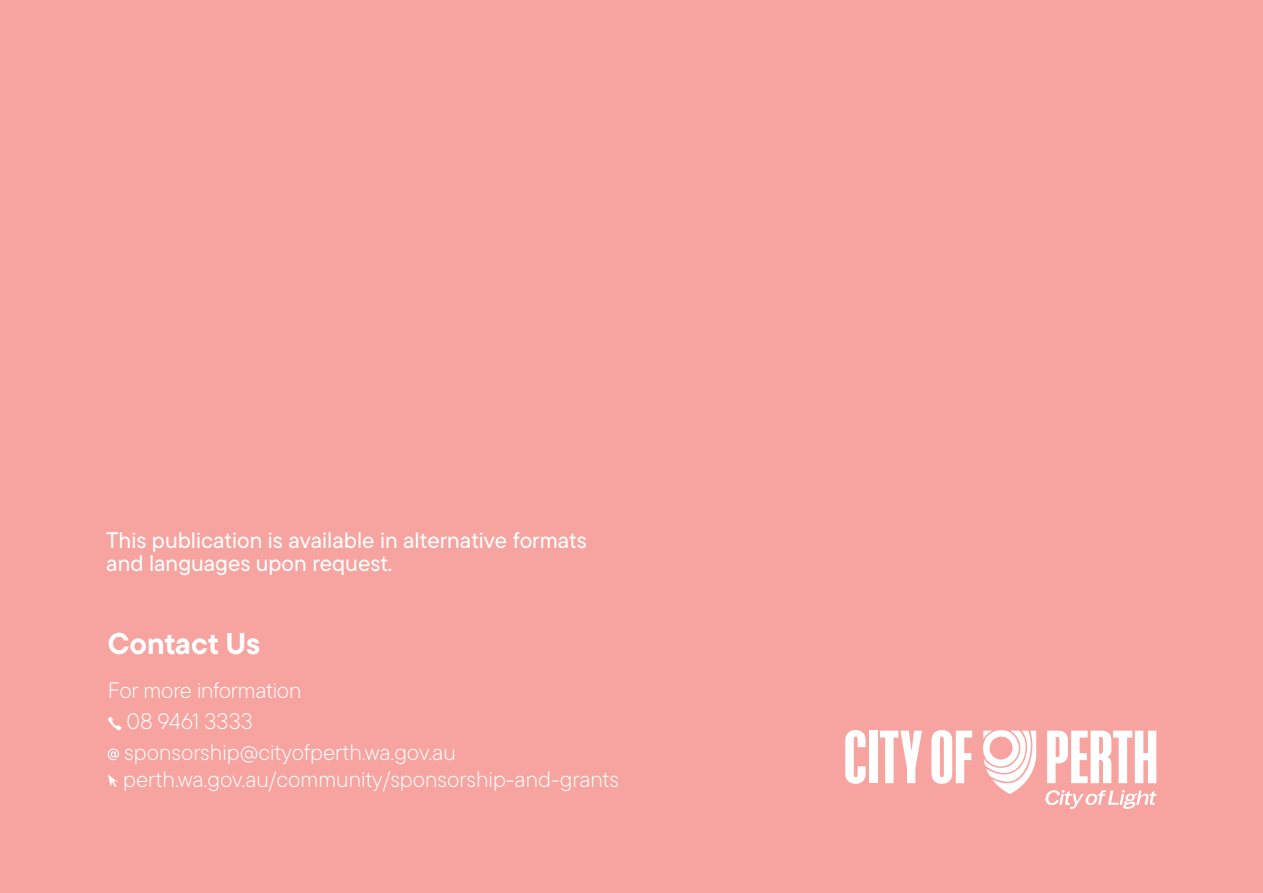
<style>
.page{position:relative;width:1263px;height:893px;background:#f7a39f}
.page>*{position:absolute;margin:0;border:0;box-sizing:border-box;transform-origin:0 0}
.Heading_1{font:700 30px "TT Commons Pro";color:#fff}
.Body{font:300 22.5px "TT Commons Pro";color:#fff}
.t1{font:500 22.5px/23px "TT Commons Pro";color:#fff}
</style>
<div class="page">
<svg style="left:845px;top:730px;width:20px;height:54px"></svg>
<div style="left:869px;top:731px;width:8px;height:52px;background:#fff"></div>
<svg style="left:880px;top:731px;width:42px;height:52px"></svg>
<svg style="left:931px;top:730px;width:41px;height:54px"></svg>
<svg style="left:1047px;top:731px;width:109px;height:52px"></svg>
<svg style="left:983px;top:730px;width:53px;height:64px"></svg>
<svg style="left:1045px;top:790px;width:112px;height:19px"></svg>
<svg style="left:108px;top:717px;width:13px;height:13px"></svg>
<svg style="left:108px;top:748px;width:11px;height:12px"></svg>
<svg style="left:108px;top:774px;width:10px;height:13px"></svg>
<p class="t1" style="left:106px;top:529px;width:482px">This publication is available in alternative formats and languages upon request.</p>
<p class="Heading_1" style="left:108px;top:621px;width:154px">Contact Us</p>
<p class="Body" style="left:108px;top:674px;width:195px">For more information</p>
<p class="Body" style="left:126px;top:705px;width:128px">08 9461 3333</p>
<p class="Body" style="left:124px;top:737px;width:333px">sponsorship@cityofperth.wa.gov.au</p>
<p class="Body" style="left:123px;top:764px;width:497px">perth.wa.gov.au/community/sponsorship-and-grants</p>
</div>
